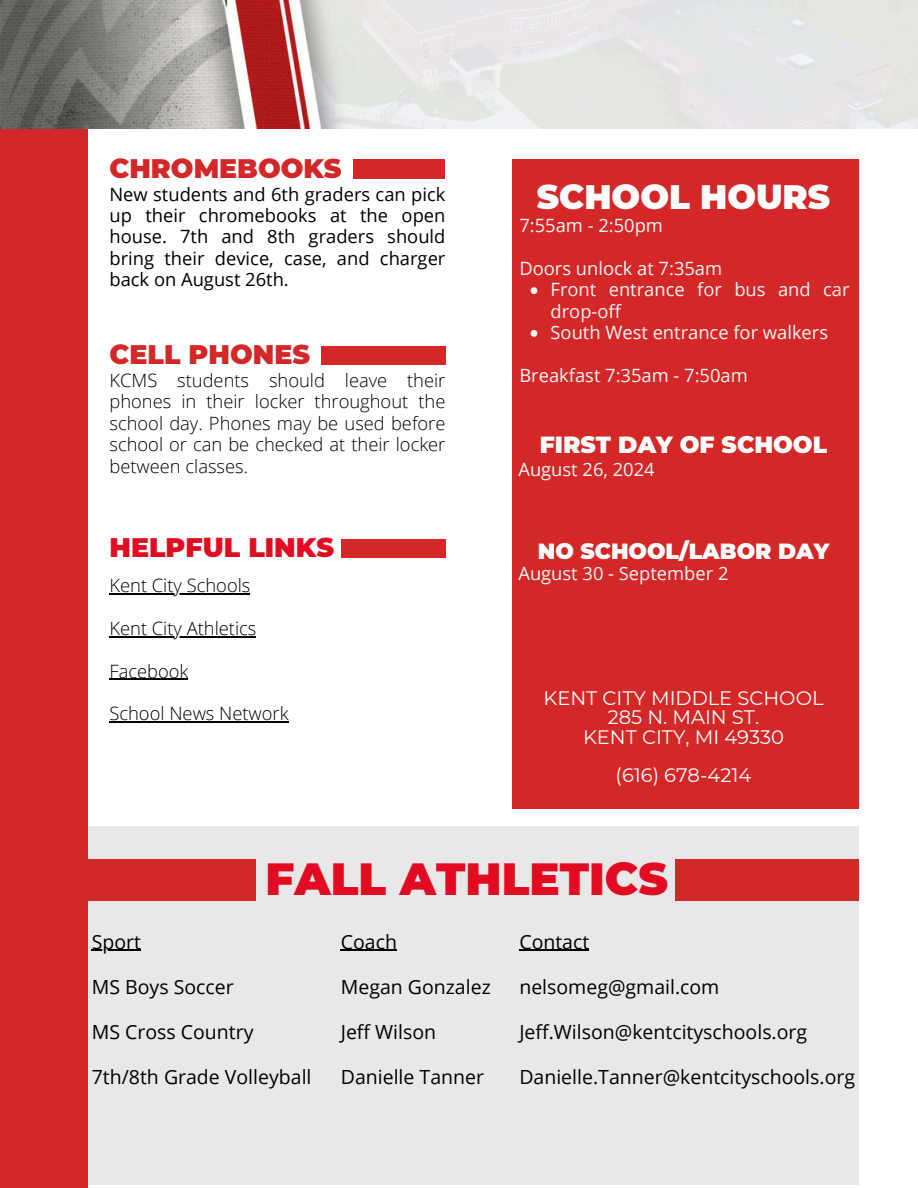
<style>
.page{position:relative;width:918px;height:1188px;background:#fff}
.page>*{position:absolute;margin:0;border:0;box-sizing:border-box;transform-origin:0 0}
.t1{font:900 45px "Montserrat";color:#e30b21}
.t2{font:900 33.9px "Montserrat";color:#fff}
.t3{font:900 26.85px "Montserrat";color:#d42828}
.t4{font:900 26.85px "Montserrat";color:#e30b21}
.t5{font:900 23.4px "Montserrat";color:#fff}
.t6{font:900 21.9px "Montserrat";color:#fff}
.t7{font:19.5px "Open Sans";color:#000}
.t8{font:19.5px/19.2px "Montserrat";color:#fff;text-align:center}
.t9{font:300 18.3px/21.3px "Open Sans";color:#000;text-align:justify}
.t10{font:18.3px/21.3px "Open Sans";color:#f5f5f5}
.t11{font:18.3px/21.3px "Open Sans";color:#000;text-align:justify}
</style>
<div class="page">
<div style="left:0;top:0;width:88px;height:1188px;background:#d42828"></div>
<img style="left:0;top:0;width:918px;height:128px">
<div style="left:353px;top:159px;width:92px;height:19px;background:#d42828"></div>
<div style="left:512px;top:159px;width:347px;height:649px;background:#d42828"></div>
<div style="left:321px;top:346px;width:124px;height:18px;background:#d42828"></div>
<div style="left:88px;top:827px;width:771px;height:358px;background:#e8e8e8"></div>
<svg style="left:531px;top:287px;width:6px;height:7px"></svg>
<svg style="left:531px;top:330px;width:6px;height:7px"></svg>
<hr style="left:92px;top:950px;width:49px;height:1px;background:#000">
<div style="left:341px;top:539px;width:104px;height:19px;background:#d42828"></div>
<hr style="left:109px;top:593px;width:141px;height:1px;background:#000">
<hr style="left:109px;top:636px;width:147px;height:1px;background:#000">
<hr style="left:109px;top:679px;width:79px;height:1px;background:#000">
<hr style="left:109px;top:722px;width:180px;height:1px;background:#000">
<div style="left:675px;top:859px;width:184px;height:42px;background:#d42828"></div>
<hr style="left:341px;top:950px;width:56px;height:1px;background:#000">
<hr style="left:519px;top:950px;width:70px;height:1px;background:#000">
<div style="left:88px;top:859px;width:167px;height:42px;background:#d42828"></div>
<h3 class="t3" style="left:109px;top:152px;width:234px">CHROMEBOOKS</h3>
<h2 class="t11" style="left:109px;top:183px;width:337px">New students and 6th graders can pick up their chromebooks at the open house. 7th and 8th graders should bring their device, case, and charger back on August 26th.</h2>
<p class="t2" style="left:537px;top:176px;width:295px">SCHOOL HOURS</p>
<p class="t10" style="left:519px;top:214px;width:145px">7:55am - 2:50pm</p>
<p class="t10" style="left:519px;top:257px;width:204px">Doors unlock at 7:35am</p>
<p class="t10" style="left:551px;top:279px;width:301px">Front entrance for bus and car drop-off</p>
<p class="t10" style="left:551px;top:321px;width:279px">South West entrance for walkers</p>
<h4 class="t10" style="left:519px;top:364px;width:230px">Breakfast 7:35am - 7:50am</h4>
<p class="t3" style="left:109px;top:338px;width:202px">CELL PHONES</p>
<h4 class="t9" style="left:109px;top:369px;width:337px">KCMS students should leave their phones in their locker throughout the school day. Phones may be used before school or can be checked at their locker between classes.</h4>
<p class="t5" style="left:540px;top:430px;width:289px">FIRST DAY OF SCHOOL</p>
<h3 class="t10" style="left:518px;top:459px;width:138px">August 26, 2024</h3>
<p class="t4" style="left:109px;top:531px;width:226px">HELPFUL LINKS</p>
<p class="t9" style="left:109px;top:574px;width:142px">Kent City Schools</p>
<p class="t9" style="left:109px;top:617px;width:148px">Kent City Athletics</p>
<p class="t9" style="left:109px;top:660px;width:80px">Facebook</p>
<h1 class="t9" style="left:109px;top:703px;width:181px">School News Network</h1>
<p class="t6" style="left:538px;top:538px;width:293px">NO SCHOOL/LABOR DAY</p>
<p class="t10" style="left:518px;top:562px;width:212px">August 30 - September 2</p>
<p class="t8" style="left:544px;top:689px;width:282px">KENT CITY MIDDLE SCHOOL<br>285 N. MAIN ST.<br>KENT CITY, MI 49330</p>
<p class="t8" style="left:616px;top:765px;width:137px">(616) 678-4214</p>
<h3 class="t1" style="left:266px;top:851px;width:404px">FALL ATHLETICS</h3>
<p class="t7" style="left:92px;top:928px;width:51px">Sport</p>
<h5 class="t7" style="left:92px;top:973px;width:143px">MS Boys Soccer</h5>
<h5 class="t7" style="left:92px;top:1018px;width:163px">MS Cross Country</h5>
<p class="t7" style="left:92px;top:1063px;width:221px">7th/8th Grade Volleyball</p>
<p class="t7" style="left:341px;top:928px;width:58px">Coach</p>
<p class="t7" style="left:341px;top:973px;width:151px">Megan Gonzalez</p>
<p class="t7" style="left:341px;top:1018px;width:97px">Jeff Wilson</p>
<p class="t7" style="left:341px;top:1063px;width:145px">Danielle Tanner</p>
<p class="t7" style="left:519px;top:928px;width:71px">Contact</p>
<p class="t7" style="left:519px;top:973px;width:202px">nelsomeg@gmail.com</p>
<p class="t7" style="left:519px;top:1018px;width:289px">Jeff.Wilson@kentcityschools.org</p>
<p class="t7" style="left:519px;top:1063px;width:337px">Danielle.Tanner@kentcityschools.org</p>
</div>
